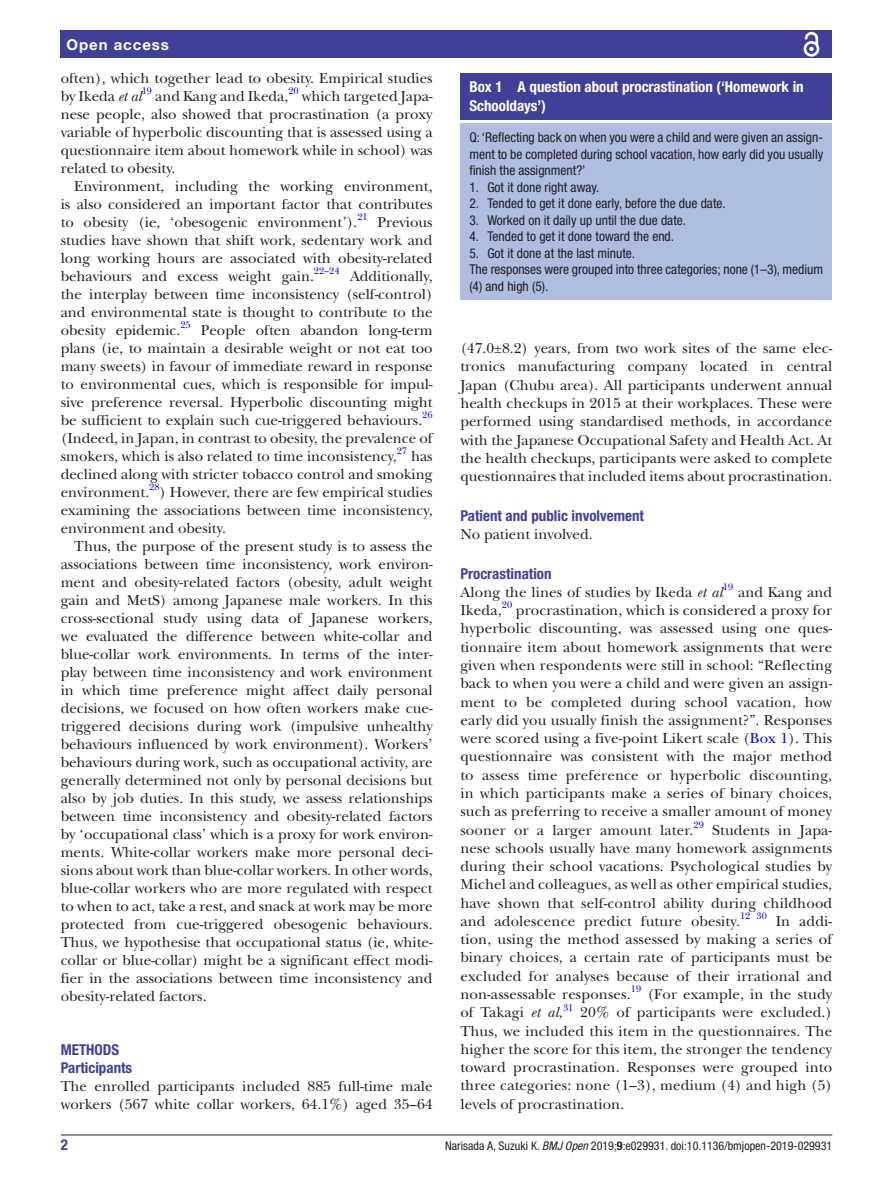
<style>
.page{position:relative;width:893px;height:1191px;background:#fff}
.page>*{position:absolute;margin:0;border:0;box-sizing:border-box;transform-origin:0 0}
.t1{font:15px/18px "New Baskerville";color:#231f20;text-align:justify}
.t2{font:700 condensed 15px/18px "Helvetica Neue LT Std";color:#414099}
.t3{font:700 condensed 15px/18px "Helvetica Neue LT Std";color:#fff}
.t4{font:700 15px "Helvetica Neue LT Std";letter-spacing:.065em;color:#fff}
.t5{font:condensed 13.5px/16.5px "Helvetica Neue LT Std";color:#231f20;text-align:justify}
.t6{font:condensed 12px "Helvetica Neue LT Std";color:#231f20}
.t7{font:9.9px "New Baskerville";color:#00f}
.s1{font-style:italic}
.s2{color:#00f}
.s3{font-weight:700}
</style>
<div class="page">
<hr style="left:61px;top:1134px;width:771px;height:1px;background:#231f20">
<div style="left:61px;top:31px;width:771px;height:27px;background:#414099"></div>
<svg style="left:803px;top:31px;width:17px;height:26px"></svg>
<div style="left:460px;top:73px;width:372px;height:46px;background:#414099"></div>
<div style="left:460px;top:124px;width:372px;height:176px;background:#afbde1"></div>
<p class="t4" style="left:66px;top:35px;width:104px">Open access</p>
<p class="t1" style="left:61px;top:69px;width:373px">often), which together lead to obesity. Empirical studies by Ikeda <span class="s1">et al</span></p>
<p class="t7" style="left:142px;top:85px;width:12px">19</p>
<p class="t1" style="left:155px;top:87px;width:135px">and Kang and Ikeda,</p>
<p class="t7" style="left:288px;top:85px;width:12px">20</p>
<p class="t1" style="left:61px;top:87px;width:373px;text-indent:241px">which targeted Japa&shy;nese people, also showed that procrastination (a proxy variable of hyperbolic discounting that is assessed using a questionnaire item about homework while in school) was related to obesity.</p>
<p class="t1" style="left:61px;top:177px;width:373px;text-indent:14px">Environment, including the working environment, is also considered an important factor that contributes to obesity (ie, ‘obesogenic environment’).</p>
<p class="t7" style="left:357px;top:211px;width:12px">21</p>
<p class="t1" style="left:61px;top:213px;width:373px;text-indent:317px">Previous studies have shown that shift work, sedentary work and long working hours are associated with obesity-related behaviours and excess weight gain.</p>
<p class="t7" style="left:314px;top:265px;width:27px">22–24</p>
<p class="t1" style="left:61px;top:267px;width:373px;text-indent:289px">Additionally, the interplay between time inconsistency (self-control) and environmental state is thought to contribute to the obesity epidemic.</p>
<p class="t7" style="left:180px;top:319px;width:12px">25</p>
<p class="t1" style="left:61px;top:321px;width:373px;text-indent:140px">People often abandon long-term plans (ie, to maintain a desirable weight or not eat too many sweets) in favour of immediate reward in response to environmental cues, which is responsible for impul&shy;sive preference reversal. Hyperbolic discounting might be sufficient to explain such cue-triggered behaviours.</p>
<p class="t7" style="left:422px;top:409px;width:12px">26</p>
<p class="t1" style="left:61px;top:429px;width:373px">(Indeed, in Japan, in contrast to obesity, the prevalence of smokers, which is also related to time inconsistency,</p>
<p class="t7" style="left:397px;top:445px;width:12px">27</p>
<p class="t1" style="left:61px;top:447px;width:373px;text-indent:350px">has declined along with stricter tobacco control and smoking environment.</p>
<p class="t7" style="left:149px;top:481px;width:12px">28</p>
<p class="t1" style="left:61px;top:483px;width:373px;text-indent:99px">) However, there are few empirical studies examining the associations between time inconsistency, environment and obesity.</p>
<p class="t1" style="left:61px;top:537px;width:373px;text-indent:14px">Thus, the purpose of the present study is to assess the associations between time inconsistency, work environ&shy;ment and obesity-related factors (obesity, adult weight gain and MetS) among Japanese male workers. In this cross-sectional study using data of Japanese workers, we evaluated the difference between white-collar and blue-collar work environments. In terms of the inter&shy;play between time inconsistency and work environment in which time preference might affect daily personal decisions, we focused on how often workers make cue&shy;triggered decisions during work (impulsive unhealthy behaviours influenced by work environment). Workers’ behaviours during work, such as occupational activity, are generally determined not only by personal decisions but also by job duties. In this study, we assess relationships between time inconsistency and obesity-related factors by ‘occupational class’ which is a proxy for work environ&shy;ments. White-collar workers make more personal deci&shy;sions about work than blue-collar workers. In other words, blue-collar workers who are more regulated with respect to when to act, take a rest, and snack at work may be more protected from cue-triggered obesogenic behaviours.<br>Thus, we hypothesise that occupational status (ie, white&shy;collar or blue-collar) might be a significant effect modi&shy;fier in the associations between time inconsistency and obesity-related factors.</p>
<p class="t2" style="left:61px;top:1040px;width:73px">Methods<br>Participants</p>
<p class="t1" style="left:61px;top:1077px;width:373px">The enrolled participants included 885 full-time male workers (567 white collar workers, 64.1%) aged 35–64</p>
<p class="t3" style="left:469px;top:78px;width:336px">Box 1 A question about procrastination (‘Homework in<br>Schooldays’)</p>
<p class="t5" style="left:469px;top:129px;width:355px">Q: ‘Reflecting back on when you were a child and were given an assign&shy;ment to be completed during school vacation, how early did you usually finish the assignment?’</p>
<p class="t5" style="left:469px;top:179px;width:132px">1. Got it done right away.</p>
<p class="t5" style="left:469px;top:195px;width:258px">2. Tended to get it done early, before the due date.</p>
<p class="t5" style="left:469px;top:212px;width:218px">3. Worked on it daily up until the due date.</p>
<p class="t5" style="left:469px;top:228px;width:206px">4. Tended to get it done toward the end.</p>
<p class="t5" style="left:469px;top:245px;width:355px;text-align:left">5. Got it done at the last minute.<br>The responses were grouped into three categories; none (1–3), medium (4) and high (5).</p>
<p class="t1" style="left:460px;top:339px;width:373px">(47.0±8.2) years, from two work sites of the same elec&shy;tronics manufacturing company located in central Japan (Chubu area). All participants underwent annual health checkups in 2015 at their workplaces. These were performed using standardised methods, in accordance with the Japanese Occupational Safety and Health Act. At the health checkups, participants were asked to complete questionnaires that included items about procrastination.</p>
<p class="t2" style="left:460px;top:506px;width:185px">Patient and public involvement</p>
<p class="t1" style="left:460px;top:525px;width:134px">No patient involved.</p>
<p class="t2" style="left:460px;top:564px;width:93px">Procrastination</p>
<p class="t1" style="left:460px;top:583px;width:373px">Along the lines of studies by Ikeda <span class="s1">et al</span><sup>19</sup> and Kang and<br>Ikeda,</p>
<p class="t7" style="left:502px;top:599px;width:12px">20</p>
<p class="t1" style="left:460px;top:601px;width:373px;text-indent:56px">procrastination, which is considered a proxy for hyperbolic discounting, was assessed using one ques&shy;tionnaire item about homework assignments that were given when respondents were still in school: “Reflecting back to when you were a child and were given an assign&shy;ment to be completed during school vacation, how early did you usually finish the assignment?”. Responses were scored using a five-point Likert scale (<span class="s2">Box 1</span>). This questionnaire was consistent with the major method to assess time preference or hyperbolic discounting, in which participants make a series of binary choices, such as preferring to receive a smaller amount of money sooner or a larger amount later.</p>
<p class="t7" style="left:693px;top:818px;width:12px">29</p>
<p class="t1" style="left:460px;top:820px;width:373px;text-indent:252px">Students in Japa&shy;nese schools usually have many homework assignments during their school vacations. Psychological studies by Michel and colleagues, as well as other empirical studies, have shown that self-control ability during childhood and adolescence predict future obesity.</p>
<p class="t7" style="left:740px;top:910px;width:28px">12 30</p>
<p class="t1" style="left:460px;top:912px;width:373px;text-indent:315px">In addi&shy;tion, using the method assessed by making a series of binary choices, a certain rate of participants must be excluded for analyses because of their irrational and non-assessable responses.</p>
<p class="t7" style="left:631px;top:983px;width:12px">19</p>
<p class="t1" style="left:647px;top:985px;width:186px">(For example, in the study</p>
<p class="t1" style="left:460px;top:1003px;width:104px">of Takagi <span class="s1">et al</span>,</p>
<p class="t7" style="left:563px;top:1001px;width:12px">31</p>
<p class="t1" style="left:460px;top:1003px;width:373px;text-indent:120px">20% of participants were excluded.)<br>Thus, we included this item in the questionnaires. The higher the score for this item, the stronger the tendency toward procrastination. Responses were grouped into three categories: none (1–3), medium (4) and high (5) levels of procrastination.</p>
<p class="t2" style="left:61px;top:1135px;width:9px">2</p>
<p class="t6" style="left:445px;top:1138px;width:388px">Narisada A, Suzuki K. <span class="s1">BMJ Open</span> 2019;<span class="s3">9</span>:e029931. doi:10.1136/bmjopen-2019-029931</p>
</div>
